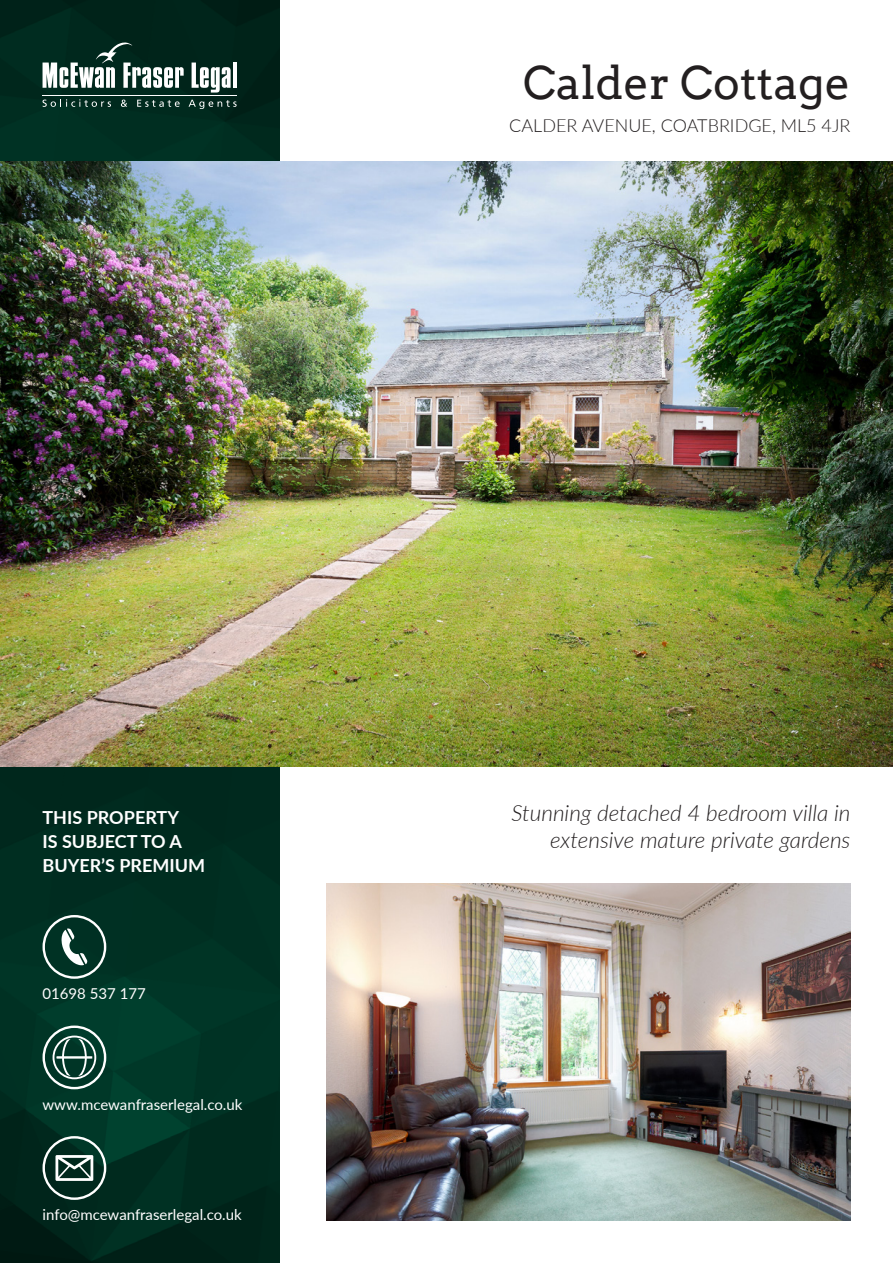
<style>
.page{position:relative;width:893px;height:1263px;background:#fff}
.page>*{position:absolute;margin:0;border:0;box-sizing:border-box;transform-origin:0 0}
.t1{font:45px "Arvo";color:#231f20}
.t2{font:italic 300 22.5px/27px "Lato";color:#231f20;text-align:right}
.t3{font:700 18px/24px "Lato";color:#fff}
.t4{font:300 18px "Lato";color:#231f20}
.t5{font:15px "Lato";color:#fff}
</style>
<div class="page">
<img style="left:0;top:0;width:279px;height:1263px">
<img style="left:0;top:162px;width:893px;height:605px">
<svg style="left:43px;top:43px;width:141px;height:45px"></svg>
<svg style="left:192px;top:63px;width:39px;height:30px"></svg>
<hr style="left:233px;top:63px;width:4px;height:25px;background:#fff">
<hr style="left:43px;top:95px;width:194px;height:1px;background:#fff">
<svg style="left:43px;top:99px;width:68px;height:8px"></svg>
<svg style="left:121px;top:100px;width:6px;height:7px"></svg>
<svg style="left:137px;top:100px;width:43px;height:7px"></svg>
<svg style="left:189px;top:100px;width:48px;height:9px"></svg>
<img style="left:326px;top:883px;width:524px;height:337px">
<svg style="left:43px;top:915px;width:63px;height:64px;background:#335a4f"></svg>
<svg style="left:43px;top:1025px;width:63px;height:64px;background:#3a6559"></svg>
<svg style="left:43px;top:1136px;width:63px;height:64px;background:#3a5b52"></svg>
<h1 class="t1" style="left:523px;top:55px;width:329px">Calder Cottage</h1>
<p class="t4" style="left:509px;top:113px;width:343px">CALDER AVENUE, COATBRIDGE, ML5 4JR</p>
<p class="t3" style="left:43px;top:805px;width:164px">THIS PROPERTY<br>IS SUBJECT TO A<br>BUYER’S PREMIUM</p>
<p class="t5" style="left:43px;top:983px;width:105px">01698 537 177</p>
<p class="t5" style="left:43px;top:1094px;width:201px">www.mcewanfraserlegal.co.uk</p>
<p class="t5" style="left:43px;top:1204px;width:201px">info@mcewanfraserlegal.co.uk</p>
<h2 class="t2" style="left:511px;top:798px;width:341px">Stunning detached 4 bedroom villa in extensive mature private gardens</h2>
</div>
